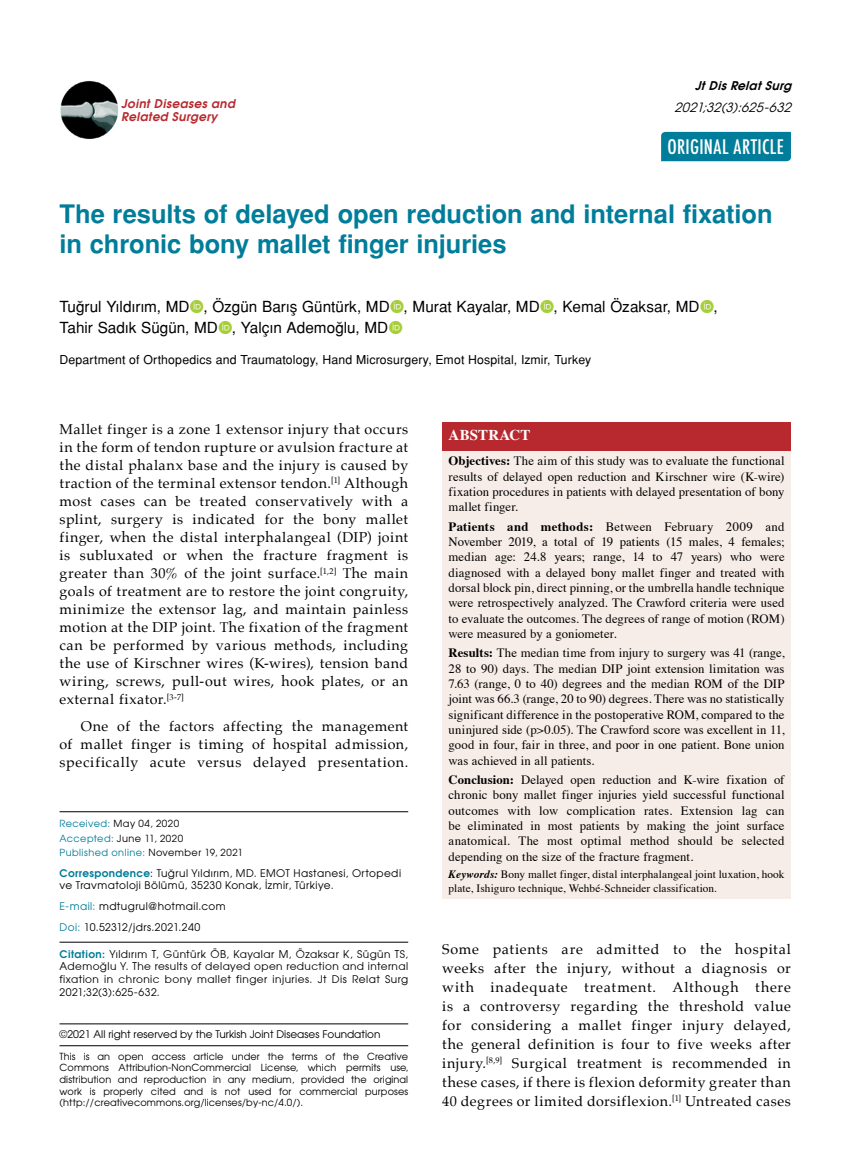
<style>
.page{position:relative;width:859px;height:1170px;background:#fff}
.page>*{position:absolute;margin:0;border:0;box-sizing:border-box;transform-origin:0 0}
.t1{font:700 25.5px/30.6px "Helvetica Tr";letter-spacing:-.005em;color:#007d9a}
.t2{font:500 condensed 19.5px "Futura";letter-spacing:.02em;color:#fff}
.t3{font:15.3px/21.3px "Helvetica Normal Tr";color:#000}
.t4{font:700 15px "Times";letter-spacing:.01em;color:#fff}
.t5{font:14.25px/18px "Palatino";letter-spacing:.04em;color:#000;text-align:justify}
.t6{font:12.75px/15.3px "Times";letter-spacing:.005em;color:#000;text-align:justify}
.t7{font:italic 12.75px "Avant Garde Tr";color:#000}
.t8{font:12.3px "Helvetica Normal Tr";letter-spacing:.015em;color:#000}
.t9{font:12px/13.5px "Avant Garde Bold Italic Tr";letter-spacing:.03em;color:#b8292f}
.t10{font:italic 12px "Avant Garde Bold Tr";color:#000}
.t11{font:11.25px/13.5px "Times";letter-spacing:.01em;color:#000}
.t12{font:10.5px/12.3px "Avant Garde Tr";letter-spacing:.035em;color:#000}
.t13{font:10.5px/12.6px "Avant Garde";letter-spacing:.045em;color:#000;text-align:justify}
.t14{font:10.5px "Avant Garde Tr";color:#000}
.t15{font:9.75px/11.7px "Avant Garde Tr";letter-spacing:.015em;color:#000;text-align:justify}
.t16{font:9.75px/14.4px "Avant Garde Tr";letter-spacing:.045em;color:#000}
.s1{color:#007d9a}
.s2{font-family:"Avant Garde Bold Tr";color:#007d9a}
.s3{font-family:"Avant Garde Tr"}
.s4{font-weight:700}
.s5{font-weight:700;font-style:italic}
</style>
<div class="page">
<div style="left:661px;top:132px;width:130px;height:29px;background:#007d9a"></div>
<img style="left:60px;top:81px;width:59px;height:58px">
<hr style="left:60px;top:941px;width:348px;height:1px;background:#000">
<hr style="left:60px;top:811px;width:348px;height:1px;background:#000">
<div style="left:442px;top:449px;width:349px;height:449px;background:#f7ede8"></div>
<div style="left:442px;top:422px;width:349px;height:29px;background:#b8292f"></div>
<hr style="left:60px;top:1045px;width:348px;height:1px;background:#000">
<hr style="left:60px;top:1023px;width:348px;height:1px;background:#000">
<p class="t9" style="left:121px;top:96px;width:115px">Joint Diseases and<br>Related Surgery</p>
<p class="t10" style="left:695px;top:77px;width:102px">JtDisRelatSurg</p>
<p class="t7" style="left:674px;top:99px;width:122px">2021;32(3):625-632</p>
<h2 class="t2" style="left:667px;top:135px;width:118px">ORIGINAL ARTICLE</h2>
<h1 class="t1" style="left:60px;top:198px;width:714px">The results of delayed open reduction and internal fixation in chronic bony mallet finger injuries</h1>
<p class="t3" style="left:60px;top:296px;width:660px">Tuğrul Yıldırım, MD , Özgün Barış Güntürk, MD , Murat Kayalar, MD , Kemal Özaksar, MD ,<br>Tahir Sadık Sügün, MD , Yalçın Ademoğlu, MD</p>
<p class="t8" style="left:60px;top:352px;width:533px">Department of Orthopedics and Traumatology, Hand Microsurgery, Emot Hospital, Izmir, Turkey</p>
<p class="t5" style="left:60px;top:420px;width:350px">Mallet finger is a zone 1 extensor injury that occurs in the form of tendon rupture or avulsion fracture at the distal phalanx base and the injury is caused by traction of the terminal extensor tendon.<sup>[1]</sup> Although most cases can be treated conservatively with a splint, surgery is indicated for the bony mallet finger, when the distal interphalangeal (DIP) joint is subluxated or when the fracture fragment is greater than 30% of the joint surface.<sup>[1,2]</sup> The main goals of treatment are to restore the joint congruity, minimize the extensor lag, and maintain painless motion at the DIP joint. The fixation of the fragment can be performed by various methods, including the use of Kirschner wires (K-wires), tension band wiring, screws, pull-out wires, hook plates, or an external fixator.<sup>[3-7]</sup></p>
<p class="t5" style="left:60px;top:717px;width:350px;text-indent:21px">One of the factors affecting the management of mallet finger is timing of hospital admission, specifically acute versus delayed presentation.</p>
<p class="t16" style="left:60px;top:816px;width:185px"><span class="s1">Received:</span> May 04, 2020<br><span class="s1">Accepted:</span> June 11, 2020<br><span class="s1">Published online:</span> November 19, 2021</p>
<p class="t12" style="left:60px;top:866px;width:343px"><span class="s2">Correspondence</span>: Tuğrul Yıldırım, MD. EMOT Hastanesi, Ortopedi ve Travmatoloji Bölümü, 35230 Konak, İzmir, Türkiye.</p>
<p class="t12" style="left:60px;top:895px;width:168px;line-height:20.9px"><span class="s1">E-mail:</span> mdtugrul@hotmail.com<br><span class="s1">Doi:</span> 10.52312/jdrs.2021.240</p>
<p class="t13" style="left:60px;top:947px;width:350px"><span class="s2">Citation:</span> Yıldırım T, Güntürk ÖB, Kayalar M, Özaksar K, Sügün TS, Ademoğlu Y. The results of delayed open reduction and internal fixation in chronic bony mallet finger injuries<span class="s3">. Jt Dis Relat Surg</span></p>
<p class="t12" style="left:60px;top:985px;width:102px">2021;32(3):625-632.</p>
<p class="t14" style="left:60px;top:1027px;width:322px">©2021 All right reserved by the Turkish Joint Diseases Foundation</p>
<p class="t15" style="left:60px;top:1049px;width:350px">This is an open access article under the terms of the Creative Commons Attribution-NonCommercial License, which permits use, distribution and reproduction in any medium, provided the original work is properly cited and is not used for commercial purposes (http://creativecommons.org/licenses/by-nc/4.0/).</p>
<p class="t4" style="left:449px;top:420px;width:83px">ABSTRACT</p>
<p class="t6" style="left:449px;top:452px;width:337px"><span class="s4">Objectives:</span> The aim of this study was to evaluate the functional results of delayed open reduction and Kirschner wire (K-wire) fixation procedures in patients with delayed presentation of bony mallet finger.</p>
<p class="t6" style="left:449px;top:517px;width:337px"><span class="s4">Patients and methods:</span> Between February 2009 and November 2019, a total of 19 patients (15 males, 4 females; median age: 24.8 years; range, 14 to 47 years) who were diagnosed with a delayed bony mallet finger and treated with dorsal block pin, direct pinning, or the umbrella handle technique were retrospectively analyzed. The Crawford criteria were used to evaluate the outcomes. The degrees of range of motion (ROM) were measured by a goniometer.</p>
<p class="t6" style="left:449px;top:644px;width:337px"><span class="s4">Results:</span> The median time from injury to surgery was 41 (range, 28 to 90) days. The median DIP joint extension limitation was 7.63 (range, 0 to 40) degrees and the median ROM of the DIP joint was 66.3 (range, 20 to 90) degrees. There was no statistically significant difference in the postoperative ROM, compared to the uninjured side (p&gt;0.05). The Crawford score was excellent in 11, good in four, fair in three, and poor in one patient. Bone union was achieved in all patients.</p>
<p class="t6" style="left:449px;top:771px;width:337px"><span class="s4">Conclusion:</span> Delayed open reduction and K-wire fixation of chronic bony mallet finger injuries yield successful functional outcomes with low complication rates. Extension lag can be eliminated in most patients by making the joint surface anatomical. The most optimal method should be selected depending on the size of the fracture fragment.</p>
<p class="t11" style="left:449px;top:866px;width:337px"><span class="s5">Keywords:</span> Bony mallet finger, distal interphalangeal joint luxation, hook plate, Ishiguro technique, Wehbé-Schneider classification.</p>
<p class="t5" style="left:442px;top:939px;width:350px;line-height:19px">Some patients are admitted to the hospital weeks after the injury, without a diagnosis or with inadequate treatment. Although there is a controversy regarding the threshold value for considering a mallet finger injury delayed, the general definition is four to five weeks after injury.<sup>[8,9]</sup> Surgical treatment is recommended in these cases, if there is flexion deformity greater than 40 degrees or limited dorsiflexion.<sup>[1]</sup> Untreated cases</p>
</div>
